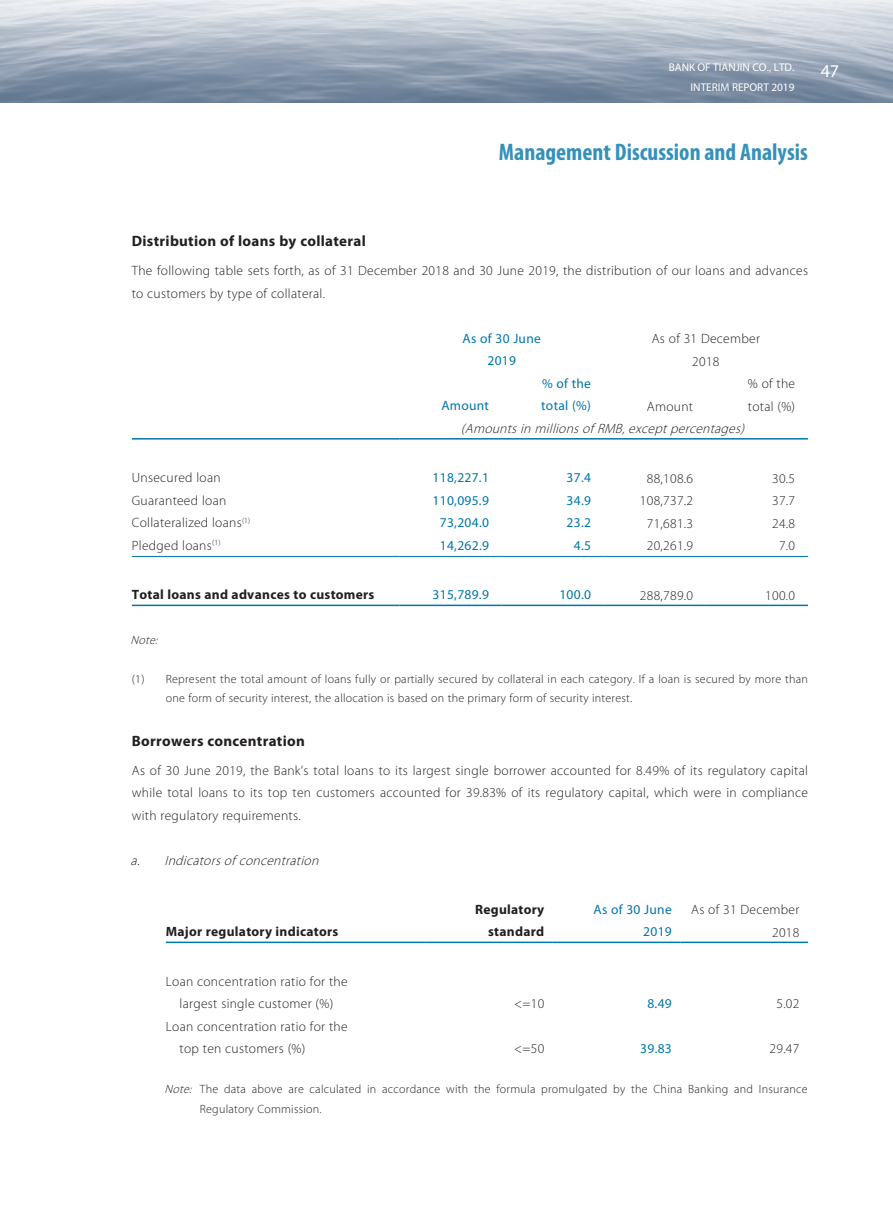
<style>
.page{position:relative;width:893px;height:1212px;background:#fff}
.page>*{position:absolute;margin:0;border:0;box-sizing:border-box;transform-origin:0 0}
.t1{font:700 condensed 24px "Myriad Pro";color:#3590ba}
.t2{font:18px "Myriad Pro";color:#fff}
.t3{font:700 15px "Myriad Pro";letter-spacing:.02em;color:#231f20}
.t4{font:300 13.5px/22.5px "Myriad Pro";letter-spacing:.02em;color:#231f20}
.t5{font:13.5px/22.5px "Myriad Pro";letter-spacing:.02em;color:#0076a9;text-align:center}
.t6{font:700 13.5px/22.5px "Myriad Pro";letter-spacing:.02em;color:#231f20;text-align:right}
.t7{font:italic 300 13.5px "Myriad Pro";color:#231f20}
.t8{font:300 12px/19.5px "Myriad Pro";letter-spacing:.02em;color:#231f20}
.t9{font:italic 300 12px "Myriad Pro";color:#231f20}
.t10{font:11.25px/19.5px "Myriad Pro";color:#fff;text-align:right}
.s1{font-style:italic}
</style>
<div class="page">
<img style="left:0;top:0;width:893px;height:102px">
<hr style="left:132px;top:438px;width:268px;height:2px;background:#0076a9">
<hr style="left:400px;top:438px;width:408px;height:2px;background:#0076a9">
<hr style="left:132px;top:556px;width:268px;height:1px;background:#0076a9">
<hr style="left:400px;top:556px;width:102px;height:1px;background:#0076a9">
<hr style="left:502px;top:556px;width:102px;height:1px;background:#0076a9">
<hr style="left:604px;top:556px;width:102px;height:1px;background:#0076a9">
<hr style="left:706px;top:556px;width:102px;height:1px;background:#0076a9">
<hr style="left:132px;top:605px;width:268px;height:1px;background:#0076a9">
<hr style="left:400px;top:605px;width:102px;height:1px;background:#0076a9">
<hr style="left:502px;top:605px;width:102px;height:1px;background:#0076a9">
<hr style="left:604px;top:605px;width:102px;height:1px;background:#0076a9">
<hr style="left:706px;top:605px;width:102px;height:1px;background:#0076a9">
<hr style="left:166px;top:941px;width:259px;height:2px;background:#0076a9">
<hr style="left:425px;top:941px;width:128px;height:2px;background:#0076a9">
<hr style="left:553px;top:941px;width:127px;height:2px;background:#0076a9">
<hr style="left:680px;top:941px;width:128px;height:2px;background:#0076a9">
<p class="t10" style="left:669px;top:58px;width:127px">BANK OF TIANJIN CO., LTD.<br>INTERIM REPORT 2019</p>
<h2 class="t2" style="left:821px;top:60px;width:20px">47</h2>
<h1 class="t1" style="left:499px;top:137px;width:311px">Management Discussion and Analysis</h1>
<p class="t3" style="left:132px;top:232px;width:236px">Distribution of loans by collateral</p>
<p class="t4" style="left:132px;top:260px;width:678px">The following table sets forth, as of 31 December 2018 and 30 June 2019, the distribution of our loans and advances to customers by type of collateral.</p>
<p class="t5" style="left:463px;top:327px;width:80px">As of 30 June<br>2019</p>
<p class="t4" style="left:652px;top:328px;width:110px;text-align:center">As of 31 December<br>2018</p>
<p class="t5" style="left:441px;top:394px;width:49px">Amount</p>
<p class="t5" style="left:541px;top:372px;width:51px;text-align:left">% of the total (%)</p>
<p class="t4" style="left:748px;top:373px;width:49px">% of the total (%)</p>
<p class="t4" style="left:647px;top:395px;width:48px">Amount</p>
<p class="t7" style="left:461px;top:421px;width:289px">(Amountsin millionsof RMB,exceptpercentages)</p>
<p class="t4" style="left:132px;top:467px;width:90px">Unsecured loan</p>
<p class="t5" style="left:433px;top:466px;width:58px">118,227.1</p>
<p class="t5" style="left:567px;top:466px;width:26px">37.4</p>
<p class="t4" style="left:647px;top:467px;width:48px">88,108.6</p>
<p class="t4" style="left:772px;top:467px;width:25px">30.5</p>
<p class="t4" style="left:132px;top:489px;width:96px">Guaranteed loan</p>
<p class="t5" style="left:433px;top:489px;width:58px">110,095.9</p>
<p class="t5" style="left:567px;top:489px;width:26px">34.9</p>
<p class="t4" style="left:640px;top:490px;width:55px">108,737.2</p>
<p class="t4" style="left:772px;top:490px;width:25px">37.7</p>
<p class="t4" style="left:132px;top:512px;width:120px">Collateralized loans<sup>(1)</sup></p>
<p class="t5" style="left:440px;top:511px;width:51px">73,204.0</p>
<p class="t5" style="left:567px;top:511px;width:26px">23.2</p>
<p class="t4" style="left:647px;top:512px;width:48px">71,681.3</p>
<p class="t4" style="left:772px;top:512px;width:25px">24.8</p>
<p class="t4" style="left:132px;top:534px;width:90px">Pledged loans<sup>(1)</sup></p>
<p class="t5" style="left:440px;top:534px;width:51px">14,262.9</p>
<p class="t5" style="left:574px;top:534px;width:19px">4.5</p>
<p class="t4" style="left:647px;top:535px;width:48px">20,261.9</p>
<p class="t4" style="left:779px;top:535px;width:18px">7.0</p>
<p class="t6" style="left:132px;top:583px;width:244px">Total loans and advances to customers</p>
<p class="t5" style="left:433px;top:583px;width:58px">315,789.9</p>
<p class="t5" style="left:559px;top:583px;width:33px">100.0</p>
<p class="t4" style="left:640px;top:584px;width:55px">288,789.0</p>
<p class="t4" style="left:765px;top:584px;width:31px">100.0</p>
<p class="t9" style="left:131px;top:633px;width:32px">Note:</p>
<p class="t8" style="left:166px;top:669px;width:644px;text-indent:-34px">(1) Represent the total amount of loans fully or partially secured by collateral in each category. If a loan is secured by more than one form of security interest, the allocation is based on the primary form of security interest.</p>
<p class="t3" style="left:132px;top:731px;width:175px">Borrowers concentration</p>
<p class="t4" style="left:132px;top:759px;width:678px;text-align:justify">As of 30 June 2019, the Bank’s total loans to its largest single borrower accounted for 8.49% of its regulatory capital while total loans to its top ten customers accounted for 39.83% of its regulatory capital, which were in compliance with regulatory requirements.</p>
<p class="t7" style="left:131px;top:853px;width:193px">a. Indicatorsof concentration</p>
<p class="t6" style="left:166px;top:920px;width:174px">Major regulatory indicators</p>
<p class="t4" style="left:166px;top:970px;width:183px;text-align:center">Loan concentration ratio for the largest single customer (%)</p>
<p class="t6" style="left:475px;top:898px;width:71px">Regulatory standard</p>
<p class="t5" style="left:594px;top:898px;width:80px;text-align:right">As of 30 June<br>2019</p>
<p class="t4" style="left:691px;top:899px;width:110px;text-align:right">As of 31 December<br>2018</p>
<p class="t4" style="left:514px;top:993px;width:32px">&lt;=10</p>
<p class="t5" style="left:647px;top:992px;width:26px">8.49</p>
<p class="t4" style="left:776px;top:993px;width:25px">5.02</p>
<p class="t4" style="left:180px;top:1015px;width:169px;text-indent:-14px">Loan concentration ratio for the top ten customers (%)</p>
<p class="t4" style="left:514px;top:1038px;width:32px">&lt;=50</p>
<p class="t5" style="left:640px;top:1037px;width:33px">39.83</p>
<p class="t4" style="left:770px;top:1038px;width:31px">29.47</p>
<p class="t8" style="left:200px;top:1080px;width:609px;text-indent:-35px"><span class="s1">Note:</span> The data above are calculated in accordance with the formula promulgated by the China Banking and Insurance<br>Regulatory Commission.</p>
</div>
